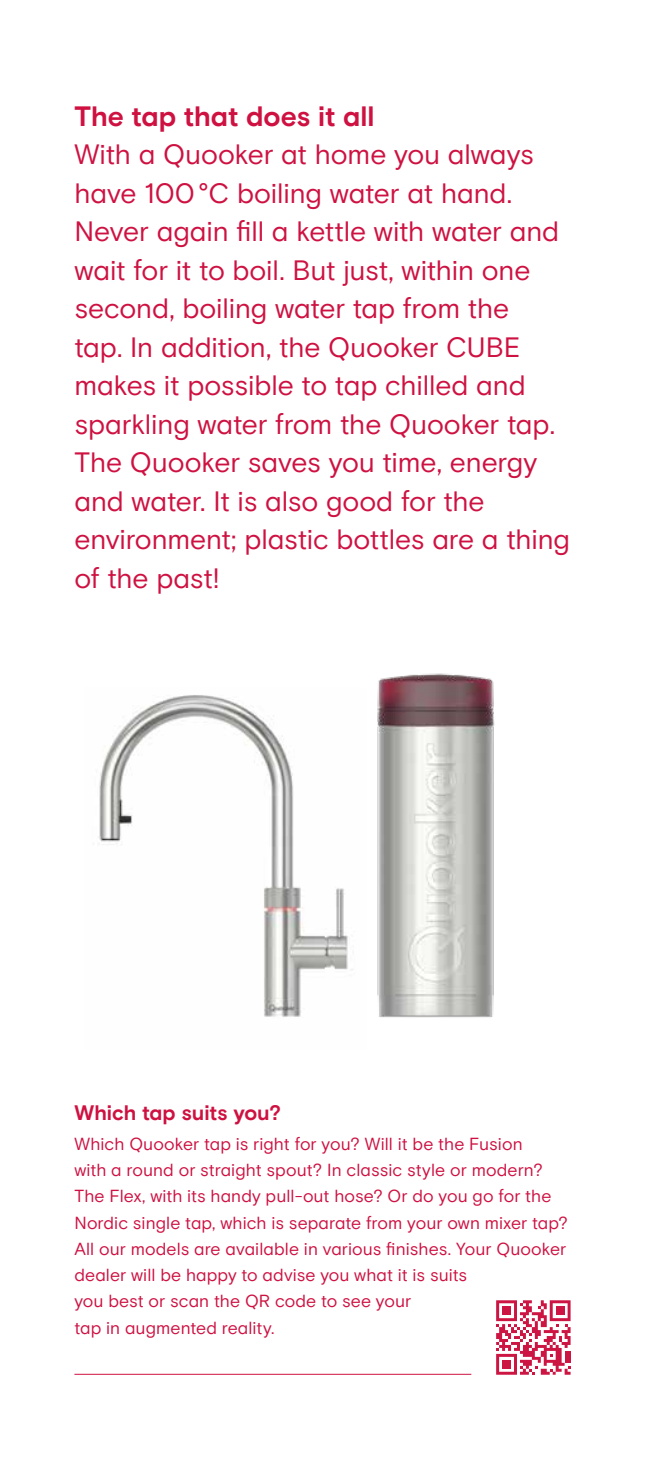
<style>
.page{position:relative;width:645px;height:1474px;background:#fff}
.page>*{position:absolute;margin:0;border:0;box-sizing:border-box;transform-origin:0 0}
.t1{font:28px/38.5px "Basis Grotesque Pro";letter-spacing:-.005em;color:#ce1141}
.t2{font:700 28px "Basis Grotesque Pro";letter-spacing:-.005em;color:#ce1141}
.t3{font:700 21px "Basis Grotesque Pro";letter-spacing:-.005em;color:#ce1141}
.t4{font:17.5px/26.2px "Basis Grotesque Pro";letter-spacing:.005em;color:#ce1141}
</style>
<div class="page">
<img style="left:98px;top:695px;width:255px;height:323px">
<img style="left:377px;top:673px;width:118px;height:345px">
<hr style="left:74px;top:1373px;width:397px;height:1px;background:#ce1141">
<svg style="left:496px;top:1300px;width:74px;height:74px"></svg>
<p class="t2" style="left:74px;top:99px;width:301px">The tap that does it all</p>
<p class="t1" style="left:74px;top:136px;width:497px">With a Quooker at home you always have 100°C boiling water at hand.<br>Never again fill a kettle with water and wait for it to boil. But just, within one second, boiling water tap from the<br>tap. In addition, the Quooker CUBE makes it possible to tap chilled and sparkling water from the Quooker tap.<br>The Quooker saves you time, energy and water. It is also good for the environment; plastic bottles are a thing of the past!</p>
<p class="t3" style="left:74px;top:1100px;width:208px">Which tap suits you?</p>
<p class="t4" style="left:74px;top:1130px;width:495px">Which Quooker tap is right for you? Will it be the Fusion<br>with a round or straight spout? In classic style or modern?<br>The Flex, with its handy pull-out hose? Or do you go for the Nordic single tap, which is separate from your own mixer tap?<br>All our models are available in various finishes. Your Quooker dealer will be happy to advise you what it is suits<br>you best or scan the QR code to see your<br>tap in augmented reality.</p>
</div>
